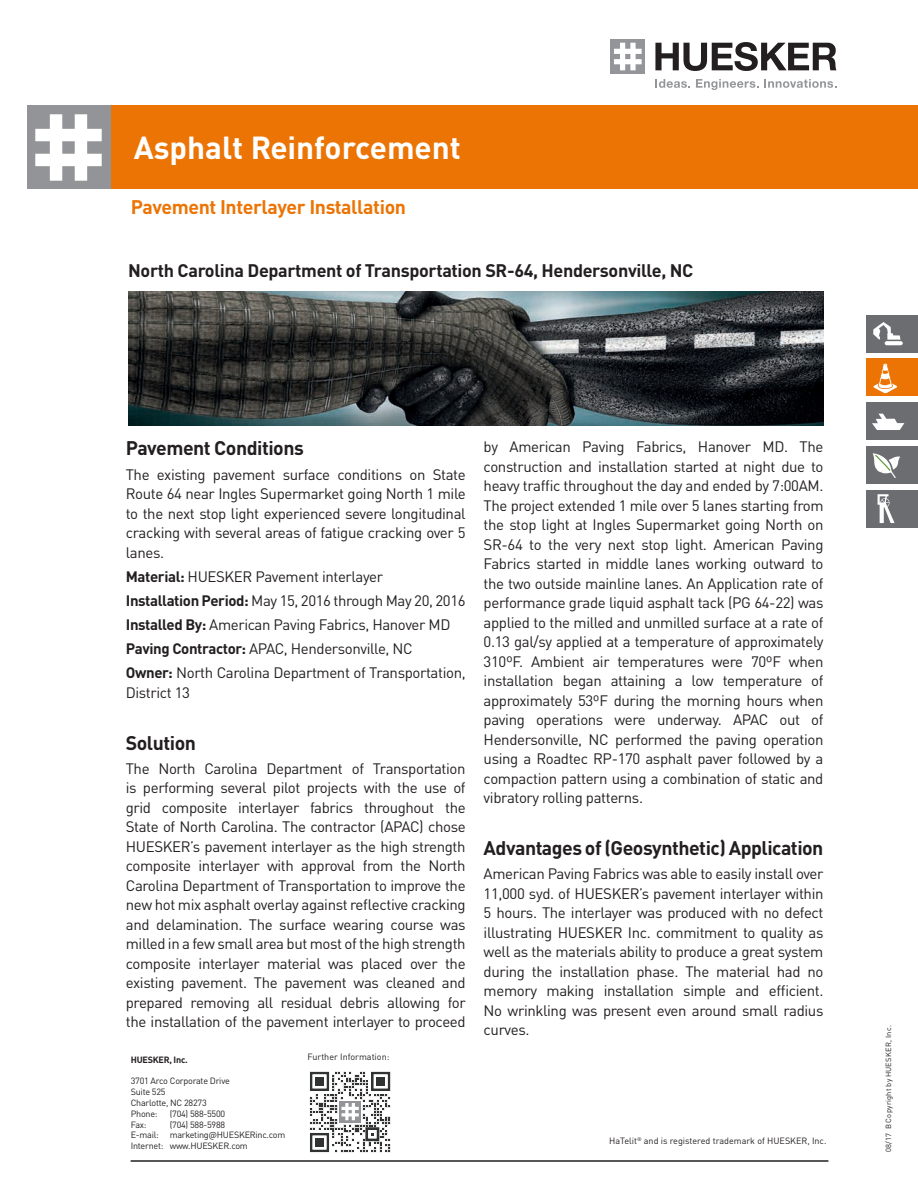
<style>
.page{position:relative;width:918px;height:1188px;background:#fff}
.page>*{position:absolute;margin:0;border:0;box-sizing:border-box;transform-origin:0 0}
.t1{font:700 31.5px "DINOT";color:#fff}
.t2{font:700 19.5px "DINOT";letter-spacing:-.025em;color:#231f20}
.t3{font:700 19.5px "DINOT";letter-spacing:-.02em;color:#ec7404}
.t4{font:700 18px "DINOT";letter-spacing:-.02em;color:#231f20}
.t5{font:15px/19.5px "DINOT";letter-spacing:-.025em;color:#231f20;text-align:justify}
.t6{font:9px/10.8px "DINOT";letter-spacing:-.025em;color:#231f20}
.t7{font:9px "DINOT";color:#231f20}
.t8{font:700 9px "DINOT";letter-spacing:-.025em;color:#231f20}
.t9{font:7.5px "DINOT";letter-spacing:.03em;color:#231f20}
.s1{font-weight:700}
</style>
<div class="page">
<div style="left:105px;top:106px;width:813px;height:83px;background:#ec7404"></div>
<div style="left:27px;top:106px;width:83px;height:83px;background:#929497"></div>
<svg style="left:35px;top:114px;width:67px;height:67px"></svg>
<div style="left:611px;top:39px;width:34px;height:35px;background:#939598"></div>
<svg style="left:614px;top:43px;width:28px;height:27px"></svg>
<svg style="left:655px;top:42px;width:182px;height:29px"></svg>
<svg style="left:655px;top:79px;width:35px;height:9px"></svg>
<svg style="left:696px;top:79px;width:140px;height:11px"></svg>
<img style="left:129px;top:292px;width:694px;height:134px">
<div style="left:866px;top:315px;width:52px;height:37px;background:#6c6d70"></div>
<div style="left:866px;top:359px;width:52px;height:37px;background:#ec7404"></div>
<div style="left:866px;top:403px;width:52px;height:37px;background:#6c6d70"></div>
<div style="left:866px;top:446px;width:52px;height:38px;background:#6c6d70"></div>
<div style="left:866px;top:490px;width:52px;height:37px;background:#6c6d70"></div>
<svg style="left:873px;top:322px;width:27px;height:18px"></svg>
<svg style="left:885px;top:341px;width:18px;height:4px"></svg>
<svg style="left:873px;top:364px;width:25px;height:30px"></svg>
<svg style="left:872px;top:414px;width:32px;height:16px"></svg>
<svg style="left:873px;top:453px;width:27px;height:25px"></svg>
<svg style="left:878px;top:494px;width:17px;height:29px"></svg>
<hr style="left:131px;top:1161px;width:697px;height:1px;background:#231f20">
<svg style="left:309px;top:1071px;width:82px;height:82px"></svg>
<h1 class="t1" style="left:134px;top:127px;width:329px">Asphalt Reinforcement</h1>
<h2 class="t3" style="left:131px;top:194px;width:277px">Pavement Interlayer Installation</h2>
<p class="t4" style="left:128px;top:259px;width:567px">North Carolina Department of Transportation SR-64, Hendersonville, NC</p>
<h2 class="t2" style="left:126px;top:436px;width:180px">Pavement Conditions</h2>
<p class="t5" style="left:126px;top:464px;width:341px">The existing pavement surface conditions on State Route 64 near Ingles Supermarket going North 1 mile to the next stop light experienced severe longitudinal cracking with several areas of fatigue cracking over 5 lanes.</p>
<p class="t5" style="left:126px;top:564px;width:341px;line-height:24.2px;text-align:left"><span class="s1">Material:</span> HUESKER Pavement interlayer<br><span class="s1">Installation Period:</span> May 15, 2016 through May 20, 2016<br><span class="s1">Installed By:</span> American Paving Fabrics, Hanover MD <span class="s1">Paving Contractor:</span> APAC, Hendersonville, NC<br><span class="s1">Owner:</span> North Carolina Department of Transportation,</p>
<p class="t5" style="left:126px;top:682px;width:66px">District 13</p>
<h2 class="t2" style="left:126px;top:730px;width:72px">Solution</h2>
<p class="t5" style="left:126px;top:758px;width:341px">The North Carolina Department of Transportation is performing several pilot projects with the use of grid composite interlayer fabrics throughout the State of North Carolina. The contractor (APAC) chose HUESKER’s pavement interlayer as the high strength composite interlayer with approval from the North Carolina Department of Transportation to improve the new hot mix asphalt overlay against reflective cracking and delamination. The surface wearing course was milled in a few small area but most of the high strength composite interlayer material was placed over the existing pavement. The pavement was cleaned and prepared removing all residual debris allowing for the installation of the pavement interlayer to proceed</p>
<p class="t8" style="left:131px;top:1054px;width:58px">HUESKER, Inc.</p>
<p class="t6" style="left:131px;top:1076px;width:101px">3701 Arco Corporate Drive<br>Suite 525<br>Charlotte, NC 28273<br>Phone:</p>
<p class="t6" style="left:170px;top:1108px;width:57px">(704) 588-5500</p>
<p class="t6" style="left:131px;top:1119px;width:156px;text-indent:39px">(704) 588-5988<br>E-mail: marketing@HUESKERinc.com<br>Internet: www.HUESKER.com</p>
<p class="t6" style="left:131px;top:1119px;width:17px">Fax:</p>
<p class="t7" style="left:308px;top:1051px;width:83px">Further Information:</p>
<p class="t5" style="left:484px;top:436px;width:341px">by American Paving Fabrics, Hanover MD. The construction and installation started at night due to heavy traffic throughout the day and ended by 7:00AM.<br>The project extended 1 mile over 5 lanes starting from the stop light at Ingles Supermarket going North on SR-64 to the very next stop light. American Paving Fabrics started in middle lanes working outward to the two outside mainline lanes. An Application rate of performance grade liquid asphalt tack (PG 64-22) was applied to the milled and unmilled surface at a rate of 0.13 gal/sy applied at a temperature of approximately 310ºF. Ambient air temperatures were 70ºF when installation began attaining a low temperature of approximately 53ºF during the morning hours when paving operations were underway. APAC out of Hendersonville, NC performed the paving operation using a Roadtec RP-170 asphalt paver followed by a compaction pattern using a combination of static and vibratory rolling patterns.</p>
<h2 class="t2" style="left:484px;top:835px;width:341px">Advantages of (Geosynthetic) Application</h2>
<p class="t5" style="left:484px;top:863px;width:341px">American Paving Fabrics was able to easily install over 11,000 syd. of HUESKER’s pavement interlayer within 5 hours. The interlayer was produced with no defect illustrating HUESKER Inc. commitment to quality as well as the materials ability to produce a great system during the installation phase. The material had no memory making installation simple and efficient.<br>No wrinkling was present even around small radius curves.</p>
<p class="t7" style="left:609px;top:1135px;width:219px">HaTelit<sup>®</sup> and is registered trademark of HUESKER, Inc.</p>
<p class="t9" style="left:884px;top:1152px;width:128px;rotate:-90deg">08/17 B Copyright by HUESKER, Inc.</p>
</div>
